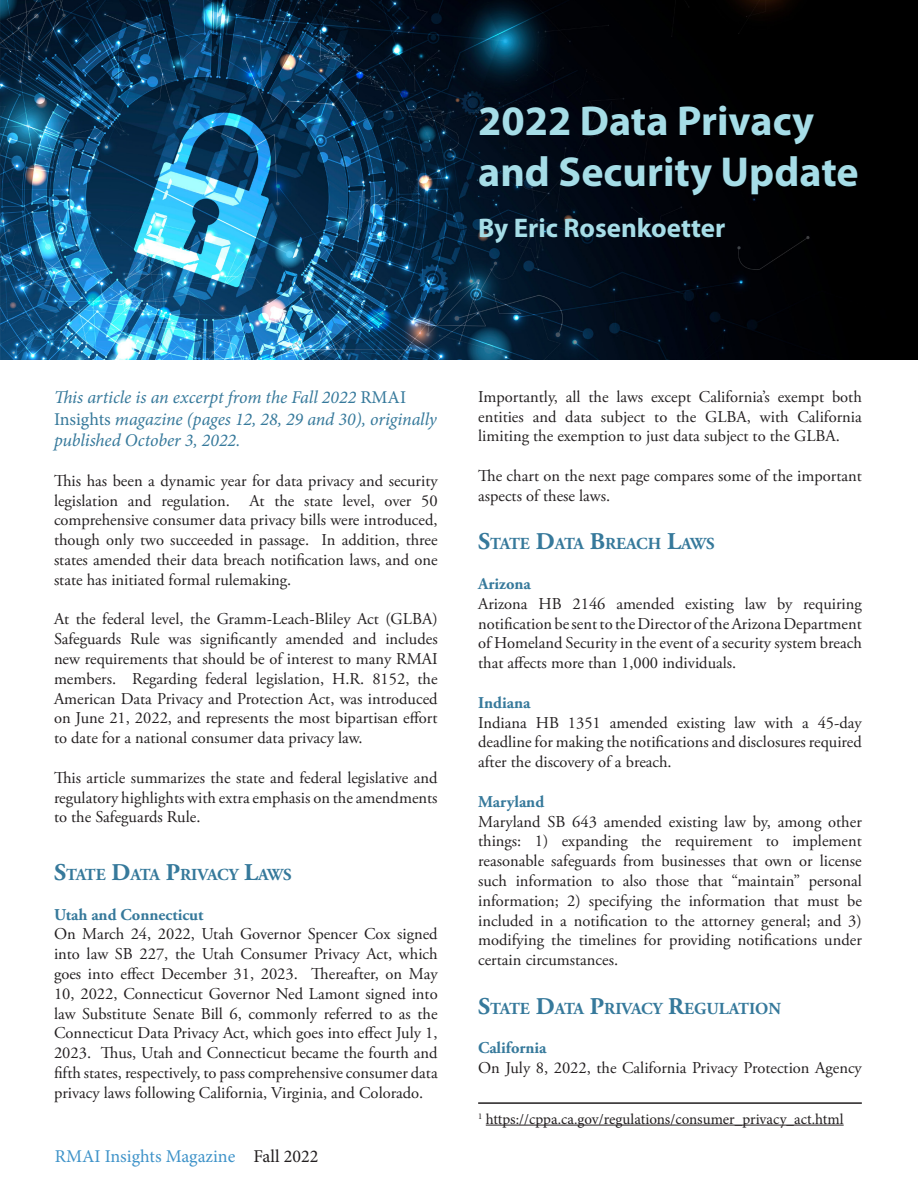
<style>
.page{position:relative;width:918px;height:1188px;background:#fff}
.page>*{position:absolute;margin:0;border:0;box-sizing:border-box;transform-origin:0 0}
.t1{font:700 42px/50.4px "Myriad Pro";color:#a6dde7}
.t2{font:700 27px "Myriad Pro";color:#a6dde7}
.t3{font:italic 18px/21.6px "Minion Pro";letter-spacing:-.005em;color:#36799b}
.t4{font:18px "Minion Pro";color:#3f93c9}
.t5{font:700 16.8px "Adobe Garamond Pro";letter-spacing:-.01em;color:#36799b}
.t6{font:700 16.8px "Adobe Garamond Pro";letter-spacing:-.045em;color:#36799b}
.t7{font:16.5px/19.8px "Adobe Garamond Pro";color:#231f20;text-align:justify}
.t8{font:700 16.5px "Adobe Garamond Pro";color:#36799b}
.t9{font:15px "Minion Pro";color:#231f20}
.s1{font-style:normal}
.s2{font-size:24px}
.s3{color:#231f20}
</style>
<div class="page">
<img style="left:0;top:0;width:918px;height:360px">
<hr style="left:486px;top:1125px;width:358px;height:1px;background:#231f20">
<hr style="left:478px;top:1102px;width:384px;height:2px;background:#231f20">
<p class="t1" style="left:478px;top:95px;width:382px">2022 Data Privacy and Security Update</p>
<p class="t2" style="left:478px;top:210px;width:249px">By Eric Rosenkoetter</p>
<p class="t3" style="left:54px;top:386px;width:384px">This article is an excerpt from the Fall 2022 <span class="s1">RMAI<br>Insights</span> magazine (pages 12, 28, 29 and 30), originally published October 3, 2022.</p>
<p class="t7" style="left:54px;top:471px;width:385px">This has been a dynamic year for data privacy and security legislation and regulation. At the state level, over 50 comprehensive consumer data privacy bills were introduced, though only two succeeded in passage. In addition, three states amended their data breach notification laws, and one state has initiated formal rulemaking.</p>
<p class="t7" style="left:54px;top:610px;width:385px">At the federal level, the Gramm-Leach-Bliley Act (GLBA)<br>Safeguards Rule was significantly amended and includes new requirements that should be of interest to many RMAI members. Regarding federal legislation, H.R. 8152, the American Data Privacy and Protection Act, was introduced on June 21, 2022, and represents the most bipartisan effort to date for a national consumer data privacy law.</p>
<p class="t7" style="left:54px;top:768px;width:385px">This article summarizes the state and federal legislative and regulatory highlights with extra emphasis on the amendments to the Safeguards Rule.</p>
<p class="t6" style="left:54px;top:865px;width:238px"><span class="s2">S</span>TATE <span class="s2">D</span>ATA <span class="s2">P</span>RIVACY <span class="s2">L</span>AWS</p>
<p class="t8" style="left:54px;top:905px;width:151px">Utah and Connecticut</p>
<p class="t7" style="left:54px;top:925px;width:385px">On March 24, 2022, Utah Governor Spencer Cox signed into law SB 227, the Utah Consumer Privacy Act, which goes into effect December 31, 2023. Thereafter, on May 10, 2022, Connecticut Governor Ned Lamont signed into law Substitute Senate Bill 6, commonly referred to as the Connecticut Data Privacy Act, which goes into effect July 1, 2023. Thus, Utah and Connecticut became the fourth and fifth states, respectively, to pass comprehensive consumer data privacy laws following California, Virginia, and Colorado.</p>
<p class="t4" style="left:55px;top:1144px;width:265px">RMAI Insights Magazine <span class="s3">Fall 2022</span></p>
<p class="t7" style="left:478px;top:387px;width:385px">Importantly, all the laws except California’s exempt both entities and data subject to the GLBA, with California limiting the exemption to just data subject to the GLBA.</p>
<p class="t7" style="left:478px;top:466px;width:385px">The chart on the next page compares some of the important aspects of these laws.</p>
<p class="t5" style="left:478px;top:534px;width:237px"><span class="s2">S</span>TATE <span class="s2">D</span>ATA <span class="s2">B</span>REACH <span class="s2">L</span>AWS</p>
<p class="t8" style="left:478px;top:574px;width:54px">Arizona</p>
<p class="t7" style="left:478px;top:594px;width:385px">Arizona HB 2146 amended existing law by requiring notification be sent to the Director of the Arizona Department of Homeland Security in the event of a security system breach that affects more than 1,000 individuals.</p>
<p class="t8" style="left:478px;top:693px;width:54px">Indiana</p>
<p class="t7" style="left:478px;top:713px;width:385px">Indiana HB 1351 amended existing law with a 45-day deadline for making the notifications and disclosures required after the discovery of a breach.</p>
<p class="t8" style="left:478px;top:792px;width:68px">Maryland</p>
<p class="t7" style="left:478px;top:812px;width:385px">Maryland SB 643 amended existing law by, among other things: 1) expanding the requirement to implement reasonable safeguards from businesses that own or license such information to also those that “maintain” personal information; 2) specifying the information that must be included in a notification to the attorney general; and 3) modifying the timelines for providing notifications under certain circumstances.</p>
<p class="t5" style="left:478px;top:999px;width:304px"><span class="s2">S</span>TATE <span class="s2">D</span>ATA <span class="s2">P</span>RIVACY <span class="s2">R</span>EGULATION</p>
<p class="t8" style="left:478px;top:1039px;width:70px">California</p>
<p class="t7" style="left:478px;top:1059px;width:385px">On July 8, 2022, the California Privacy Protection Agency</p>
<p class="t9" style="left:478px;top:1109px;width:367px"><sup>1</sup> https://cppa.ca.gov/regulations/consumer_privacy_act.html</p>
</div>
